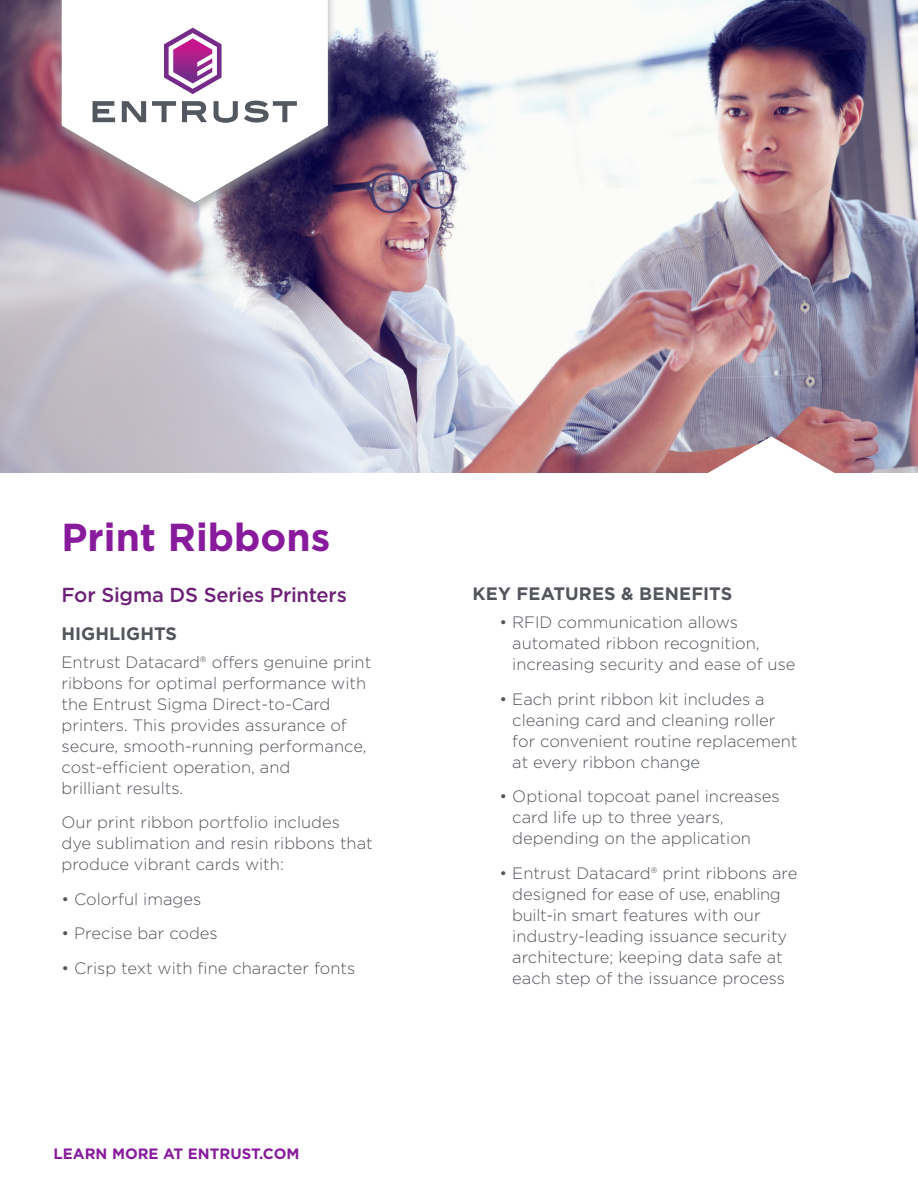
<style>
.page{position:relative;width:918px;height:1188px;background:#fff}
.page>*{position:absolute;margin:0;border:0;box-sizing:border-box;transform-origin:0 0}
.t1{font:700 39px "Gotham";color:#881b9c}
.t2{font:500 20.25px "Gotham";letter-spacing:-.015em;color:#6e2277}
.t3{font:700 18px "Gotham";color:#52555b}
.t4{font:300 16.5px/21px "Gotham";color:#52555b}
.t5{font:700 15px "Gotham";color:#881b9c}
</style>
<div class="page">
<img style="left:0;top:0;width:918px;height:472px">
<div style="left:53px;top:0;width:283px;height:216px;background:#969799;opacity:.75"></div>
<svg style="left:62px;top:0;width:266px;height:202px"></svg>
<svg style="left:93px;top:101px;width:22px;height:21px"></svg>
<svg style="left:122px;top:101px;width:24px;height:21px"></svg>
<svg style="left:152px;top:101px;width:24px;height:21px"></svg>
<svg style="left:182px;top:101px;width:25px;height:21px"></svg>
<svg style="left:214px;top:101px;width:24px;height:22px"></svg>
<svg style="left:244px;top:100px;width:53px;height:23px"></svg>
<svg style="left:164px;top:28px;width:58px;height:66px"></svg>
<svg style="left:701px;top:436px;width:141px;height:37px"></svg>
<h1 class="t1" style="left:62px;top:512px;width:270px">Print Ribbons</h1>
<p class="t2" style="left:62px;top:582px;width:287px">For Sigma DS Series Printers</p>
<p class="t3" style="left:62px;top:621px;width:117px">HIGHLIGHTS</p>
<p class="t4" style="left:62px;top:651px;width:311px">Entrust Datacard® offers genuine print ribbons for optimal performance with the Entrust Sigma Direct-to-Card printers. This provides assurance of secure, smooth-running performance, cost-efficient operation, and<br>brilliant results.</p>
<p class="t4" style="left:62px;top:811px;width:313px">Our print ribbon portfolio includes dye sublimation and resin ribbons that produce vibrant cards with:</p>
<p class="t4" style="left:62px;top:888px;width:141px">• Colorful images</p>
<p class="t4" style="left:62px;top:922px;width:158px">• Precise bar codes</p>
<p class="t4" style="left:62px;top:957px;width:295px">• Crisp text with fine character fonts</p>
<p class="t5" style="left:54px;top:1144px;width:247px">LEARN MORE AT ENTRUST.COM</p>
<p class="t3" style="left:473px;top:582px;width:261px">KEY FEATURES &amp; BENEFITS</p>
<p class="t4" style="left:512px;top:611px;width:285px;text-indent:-13px">• RFID communication allows automated ribbon recognition, increasing security and ease of use</p>
<p class="t4" style="left:512px;top:688px;width:287px;text-indent:-13px">• Each print ribbon kit includes a cleaning card and cleaning roller for convenient routine replacement at every ribbon change</p>
<p class="t4" style="left:512px;top:785px;width:269px;text-indent:-13px">• Optional topcoat panel increases card life up to three years, depending on the application</p>
<p class="t4" style="left:512px;top:862px;width:287px;text-indent:-13px">• Entrust Datacard® print ribbons are designed for ease of use, enabling built-in smart features with our industry-leading issuance security architecture; keeping data safe at each step of the issuance process</p>
</div>
